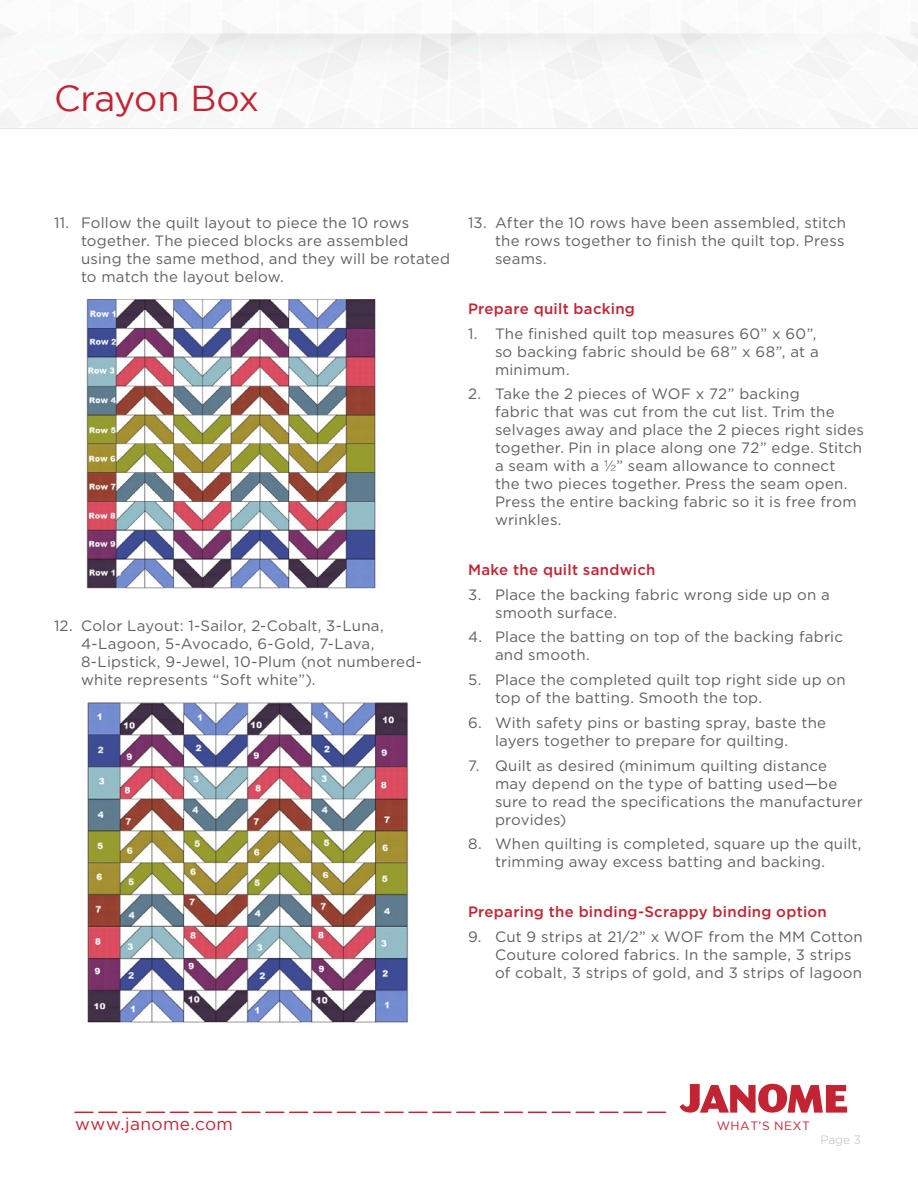
<style>
.page{position:relative;width:918px;height:1188px;background:#fff}
.page>*{position:absolute;margin:0;border:0;box-sizing:border-box;transform-origin:0 0}
.t1{font:36px "Gotham";letter-spacing:-.015em;color:#c32433}
.t2{font:17.25px "Gotham";letter-spacing:.025em;color:#c32433}
.Instructions{font:15px/18px "Gotham HTF";letter-spacing:.015em;color:#5f6062}
.Instructions-2{font:500 15px "Gotham HTF";letter-spacing:.02em;color:#c32433}
.t3{font:12px "Gotham";letter-spacing:.045em;color:#c32433}
.t4{font:300 12px "Gotham HTF";color:#b9bbbd}
.s1{font-family:"Helvetica";font-weight:300}
</style>
<div class="page">
<svg style="left:51px;top:34px;width:816px;height:65px"></svg>
<svg style="left:680px;top:1084px;width:167px;height:29px"></svg>
<svg style="left:75px;top:1112px;width:591px;height:1px"></svg>
<img style="left:86px;top:299px;width:290px;height:290px">
<img style="left:87px;top:702px;width:323px;height:321px">
<h1 class="t1" style="left:54px;top:78px;width:206px">Crayon Box</h1>
<p class="Instructions" style="left:81px;top:214px;width:371px;text-indent:-27px">11. Follow the quilt layout to piece the 10 rows together. The pieced blocks are assembled using the same method, and they will be rotated to match the layout below.</p>
<p class="Instructions" style="left:81px;top:617px;width:342px;text-indent:-27px">12. Color Layout: 1-Sailor, 2-Cobalt, 3-Luna, 4-Lagoon, 5-Avocado, 6-Gold, 7-Lava, 8-Lipstick, 9-Jewel, 10-Plum (not numbered&shy;white represents “Soft white”).</p>
<p class="Instructions" style="left:495px;top:214px;width:353px;text-align:justify;text-indent:-27px">13. After the 10 rows have been assembled, stitch the rows together to finish the quilt top. Press seams.</p>
<p class="Instructions-2" style="left:468px;top:300px;width:169px">Prepare quilt backing</p>
<p class="Instructions" style="left:495px;top:324px;width:325px;text-indent:-27px">1. The finished quilt top measures 60” x 60”, so backing fabric should be 68” x 68”, at a minimum.</p>
<p class="Instructions" style="left:495px;top:385px;width:371px;text-indent:-27px">2. Take the 2 pieces of WOF x 72” backing<br>fabric that was cut from the cut list. Trim the selvages away and place the 2 pieces right sides together. Pin in place along one 72” edge. Stitch a seam with a <span class="s1">½</span>” seam allowance to connect<br>the two pieces together. Press the seam open.<br>Press the entire backing fabric so it is free from wrinkles.</p>
<p class="Instructions-2" style="left:468px;top:561px;width:189px">Make the quilt sandwich</p>
<p class="Instructions" style="left:495px;top:585px;width:336px;text-indent:-27px">3. Place the backing fabric wrong side up on a smooth surface.</p>
<p class="Instructions" style="left:495px;top:628px;width:350px;text-indent:-27px">4. Place the batting on top of the backing fabric and smooth.</p>
<p class="Instructions" style="left:495px;top:671px;width:352px;text-indent:-27px">5. Place the completed quilt top right side up on top of the batting. Smooth the top.</p>
<p class="Instructions" style="left:495px;top:713px;width:333px;text-indent:-27px">6. With safety pins or basting spray, baste the layers together to prepare for quilting.</p>
<p class="Instructions" style="left:495px;top:756px;width:369px;text-indent:-27px">7. Quilt as desired (minimum quilting distance<br>may depend on the type of batting used—be sure to read the specifications the manufacturer provides)</p>
<p class="Instructions" style="left:495px;top:835px;width:368px;text-indent:-27px">8. When quilting is completed, square up the quilt, trimming away excess batting and backing.</p>
<p class="Instructions-2" style="left:468px;top:903px;width:360px">Preparing the binding-Scrappy binding option</p>
<p class="Instructions" style="left:495px;top:927px;width:369px;text-indent:-27px">9. Cut 9 strips at 21⁄2” x WOF from the MM Cotton<br>Couture colored fabrics. In the sample, 3 strips of cobalt, 3 strips of gold, and 3 strips of lagoon</p>
<p class="t2" style="left:75px;top:1114px;width:159px">www.janome.com</p>
<p class="t3" style="left:717px;top:1119px;width:95px">WHAT’S NEXT</p>
<p class="t4" style="left:820px;top:1133px;width:42px">Page 3</p>
</div>
